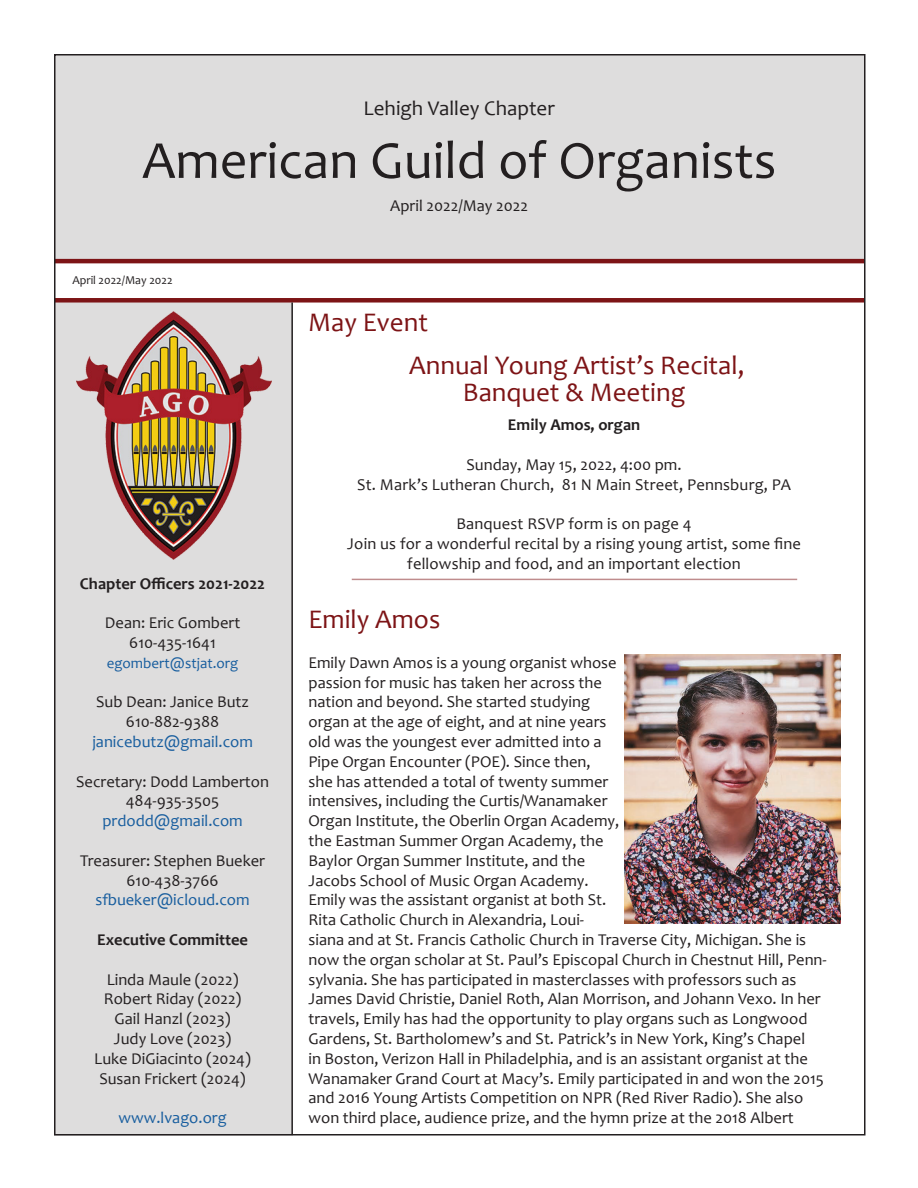
<style>
.page{position:relative;width:918px;height:1188px;background:#fff}
.page>*{position:absolute;margin:0;border:0;box-sizing:border-box;transform-origin:0 0}
.t1{font:54px "Candara";color:#231f20}
.t2{font:27px "Candara";color:#7d1416}
.t3{font:21px "Candara";color:#231f20}
.Plain_Text{font:16.5px/19.8px "Candara";color:#231f20;text-align:center}
.t4{font:16.5px "Candara";color:#175d9e}
.t5{font:700 16.5px "Candara";color:#231f20}
.t6{font:15px "Candara";color:#175d9e}
.t7{font:12px "Candara";color:#231f20}
</style>
<div class="page">
<div style="left:54px;top:54px;width:810px;height:205px;background:#dedddd"></div>
<div style="left:54px;top:303px;width:239px;height:833px;background:#dedddd"></div>
<img style="left:77px;top:311px;width:195px;height:248px">
<hr style="left:54px;top:259px;width:810px;height:4px;background:#7d1416">
<div style="left:54px;top:298px;width:810px;height:5px;background:#7d1416"></div>
<hr style="left:291px;top:303px;width:2px;height:832px;background:#231f20">
<hr style="left:352px;top:579px;width:445px;height:1px;background:#7d1416">
<img style="left:625px;top:654px;width:216px;height:270px">
<p class="t3" style="left:364px;top:95px;width:193px">Lehigh Valley Chapter</p>
<h1 class="t1" style="left:142px;top:126px;width:636px">American Guild of Organists</h1>
<p class="Plain_Text" style="left:390px;top:195px;width:139px">April 2022/May 2022</p>
<p class="t7" style="left:72px;top:273px;width:102px">April 2022/May 2022</p>
<p class="t5" style="left:80px;top:573px;width:187px">Chapter Officers 2021-2022</p>
<p class="Plain_Text" style="left:105px;top:613px;width:137px">Dean: Eric Gombert<br>610-435-1641</p>
<p class="t6" style="left:107px;top:654px;width:133px">egombert@stjat.org</p>
<p class="Plain_Text" style="left:96px;top:692px;width:154px">Sub Dean: Janice Butz<br>610-882-9388</p>
<p class="t4" style="left:92px;top:731px;width:162px">janicebutz@gmail.com</p>
<p class="Plain_Text" style="left:76px;top:771px;width:194px">Secretary: Dodd Lamberton<br>484-935-3505</p>
<p class="t4" style="left:102px;top:810px;width:142px">prdodd@gmail.com</p>
<p class="Plain_Text" style="left:80px;top:850px;width:187px">Treasurer: Stephen Bueker<br>610-438-3766</p>
<p class="t4" style="left:96px;top:890px;width:156px">sfbueker@icloud.com</p>
<p class="t5" style="left:97px;top:929px;width:152px">Executive Committee</p>
<p class="Plain_Text" style="left:94px;top:969px;width:158px">Linda Maule (2022)<br>Robert Riday (2022)<br>Gail Hanzl (2023)<br>Judy Love (2023)<br>Luke DiGiacinto (2024)<br>Susan Frickert (2024)</p>
<p class="t4" style="left:119px;top:1107px;width:110px">www.lvago.org</p>
<p class="t2" style="left:308px;top:305px;width:121px">May Event</p>
<p class="t2" style="left:409px;top:349px;width:337px">Annual Young Artist’s Recital,</p>
<p class="t2" style="left:463px;top:376px;width:224px">Banquet &amp; Meeting</p>
<p class="t5" style="left:508px;top:414px;width:134px">Emily Amos, organ</p>
<p class="Plain_Text" style="left:467px;top:454px;width:217px">Sunday, May 15, 2022, 4:00 pm.</p>
<p class="Plain_Text" style="left:357px;top:474px;width:435px">St. Mark’s Lutheran Church, 81 N Main Street, Pennsburg, PA</p>
<p class="Plain_Text" style="left:347px;top:514px;width:455px">Banquest RSVP form is on page 4<br>Join us for a wonderful recital by a rising young artist, some fine fellowship and food, and an important election</p>
<p class="t2" style="left:309px;top:602px;width:133px">Emily Amos</p>
<p class="Plain_Text" style="left:309px;top:652px;width:519px;text-align:left">Emily Dawn Amos is a young organist whose<br>passion for music has taken her across the<br>nation and beyond. She started studying<br>organ at the age of eight, and at nine years<br>old was the youngest ever admitted into a<br>Pipe Organ Encounter (POE). Since then,<br>she has attended a total of twenty summer<br>intensives, including the Curtis/Wanamaker<br>Organ Institute, the Oberlin Organ Academy,<br>the Eastman Summer Organ Academy, the<br>Baylor Organ Summer Institute, and the<br>Jacobs School of Music Organ Academy.<br>Emily was the assistant organist at both St.<br>Rita Catholic Church in Alexandria, Loui-<br>siana and at St. Francis Catholic Church in Traverse City, Michigan. She is now the organ scholar at St. Paul’s Episcopal Church in Chestnut Hill, Penn&shy;sylvania. She has participated in masterclasses with professors such as James David Christie, Daniel Roth, Alan Morrison, and Johann Vexo. In her travels, Emily has had the opportunity to play organs such as Longwood Gardens, St. Bartholomew’s and St. Patrick’s in New York, King’s Chapel<br>in Boston, Verizon Hall in Philadelphia, and is an assistant organist at the Wanamaker Grand Court at Macy’s. Emily participated in and won the 2015 and 2016 Young Artists Competition on NPR (Red River Radio). She also won third place, audience prize, and the hymn prize at the 2018 Albert</p>
</div>
